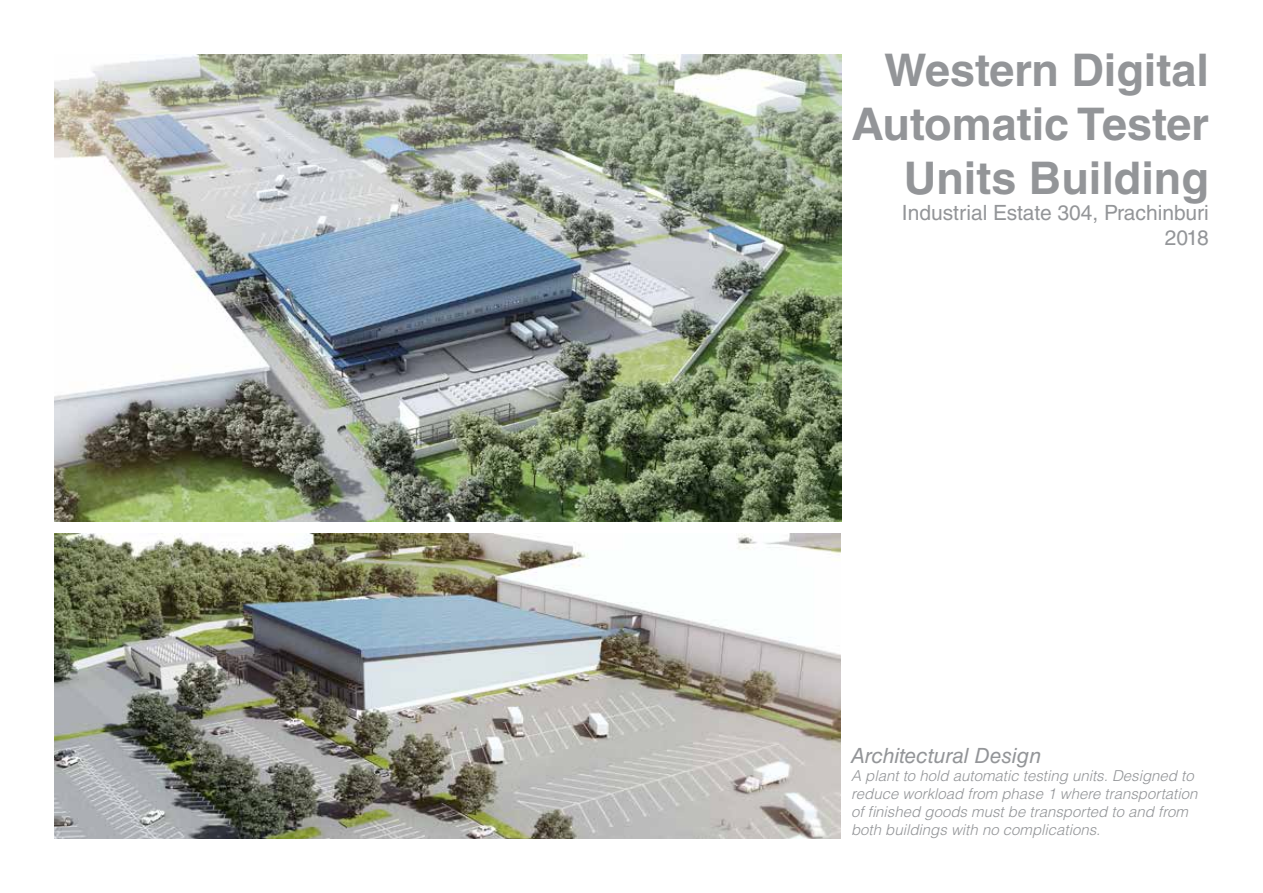
<style>
.page{position:relative;width:1263px;height:893px;background:#fff}
.page>*{position:absolute;margin:0;border:0;box-sizing:border-box;transform-origin:0 0}
.t1{font:700 45px/54px "Helvetica LT Std";color:#939598;text-align:right}
.t2{font:21px/25.2px "Helvetica LT Std";color:#939598;text-align:right}
.t3{font:italic 21px "Helvetica LT Std";color:#939598}
.t4{font:italic 300 15px/18px "Helvetica LT Std";color:#939598}
</style>
<div class="page">
<img style="left:54px;top:54px;width:787px;height:468px">
<img style="left:54px;top:533px;width:787px;height:306px">
<h1 class="t1" style="left:851px;top:43px;width:359px">Western Digital<br>Automatic Tester<br>Units Building</h1>
<h2 class="t2" style="left:902px;top:199px;width:308px">Industrial Estate 304, Prachinburi<br>2018</h2>
<h2 class="t3" style="left:851px;top:743px;width:192px">Architectural Design</h2>
<p class="t4" style="left:851px;top:766px;width:348px">A plant to hold automatic testing units. Designed to reduce workload from phase 1 where transportation of finished goods must be transported to and from both buildings with no complications.</p>
</div>
